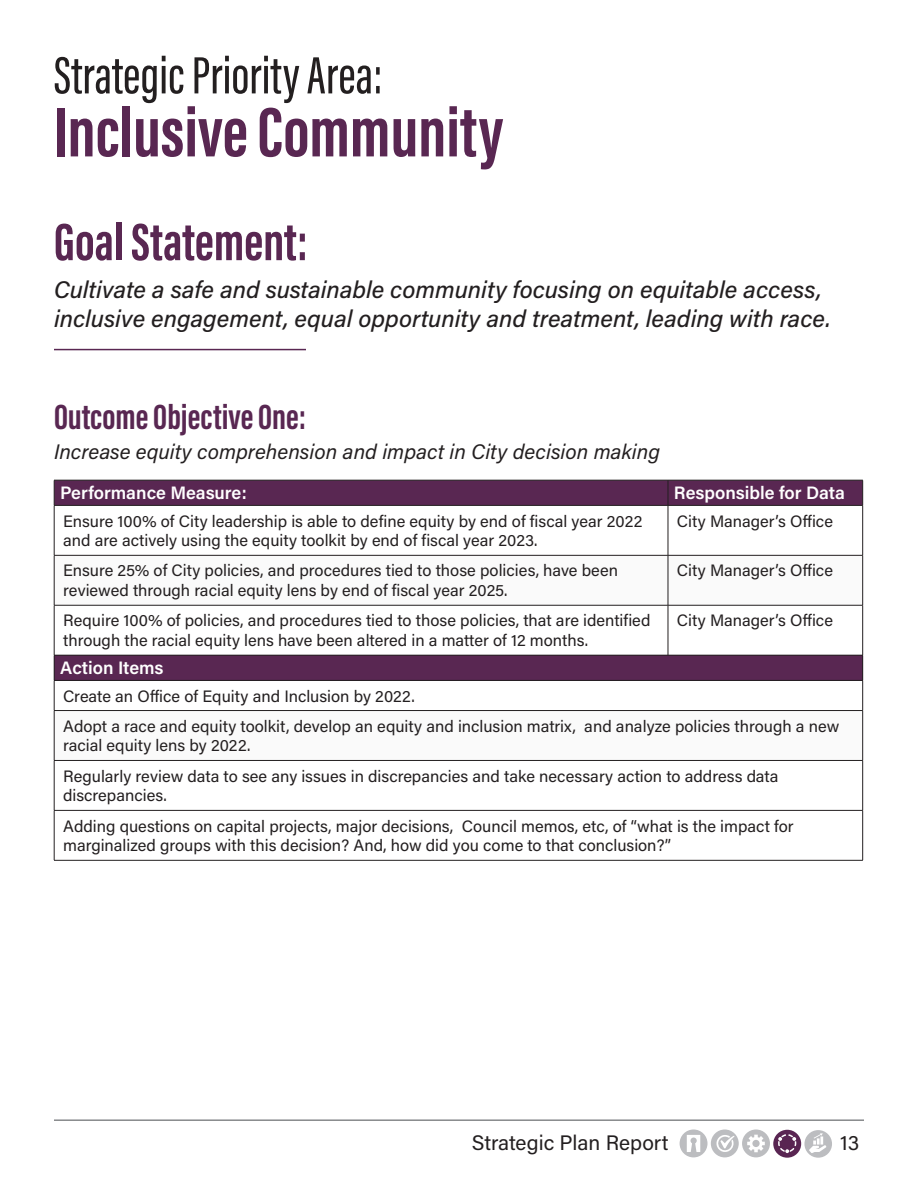
<style>
.page{position:relative;width:918px;height:1188px;background:#fff}
.page>*{position:absolute;margin:0;border:0;box-sizing:border-box;transform-origin:0 0}
.t1{font:700 72px "Acumin Pro Extra Cond";color:#592752}
.t2{font:500 54px "Acumin Pro Extra Cond";color:#231f20}
.t3{font:700 54px "Acumin Pro Extra Cond";color:#592752}
.t4{font:700 36px "Acumin Pro Extra Cond";color:#592752}
.t5{font:italic 500 24px/28.8px "Acumin Pro";color:#231f20}
.t6{font:italic 21px "Acumin Pro";color:#231f20}
.t7{font:21px "Acumin Pro";color:#231f20}
.t8{font:600 18px "Acumin Pro";color:#fff}
.t9{font:16.5px/19.8px "Acumin Pro";color:#231f20}
</style>
<div class="page">
<svg style="left:680px;top:1130px;width:152px;height:28px"></svg>
<hr style="left:54px;top:1120px;width:810px;height:1px;background:#808285">
<svg style="left:55px;top:556px;width:807px;height:204px"></svg>
<div style="left:54px;top:655px;width:809px;height:25px;background:#592752"></div>
<div style="left:54px;top:480px;width:809px;height:25px;background:#592752"></div>
<hr style="left:54px;top:505px;width:614px;height:1px;background:#231f20">
<hr style="left:54px;top:506px;width:1px;height:49px;background:#231f20">
<hr style="left:668px;top:505px;width:195px;height:1px;background:#231f20">
<hr style="left:668px;top:506px;width:1px;height:49px;background:#231f20">
<hr style="left:862px;top:506px;width:1px;height:49px;background:#231f20">
<hr style="left:54px;top:555px;width:614px;height:1px;background:#231f20">
<hr style="left:54px;top:556px;width:1px;height:49px;background:#231f20">
<hr style="left:668px;top:555px;width:195px;height:1px;background:#231f20">
<hr style="left:668px;top:556px;width:1px;height:49px;background:#231f20">
<hr style="left:862px;top:556px;width:1px;height:49px;background:#231f20">
<hr style="left:54px;top:605px;width:614px;height:1px;background:#231f20">
<hr style="left:54px;top:605px;width:1px;height:50px;background:#231f20">
<hr style="left:668px;top:605px;width:195px;height:1px;background:#231f20">
<hr style="left:668px;top:605px;width:1px;height:50px;background:#231f20">
<hr style="left:862px;top:605px;width:1px;height:50px;background:#231f20">
<hr style="left:54px;top:710px;width:614px;height:1px;background:#231f20">
<hr style="left:54px;top:711px;width:1px;height:49px;background:#231f20">
<hr style="left:668px;top:710px;width:195px;height:1px;background:#231f20">
<hr style="left:862px;top:711px;width:1px;height:49px;background:#231f20">
<hr style="left:54px;top:760px;width:614px;height:1px;background:#231f20">
<hr style="left:54px;top:761px;width:1px;height:49px;background:#231f20">
<hr style="left:668px;top:760px;width:195px;height:1px;background:#231f20">
<hr style="left:862px;top:761px;width:1px;height:49px;background:#231f20">
<hr style="left:54px;top:810px;width:614px;height:1px;background:#231f20">
<hr style="left:54px;top:811px;width:1px;height:49px;background:#231f20">
<hr style="left:668px;top:810px;width:195px;height:1px;background:#231f20">
<hr style="left:862px;top:811px;width:1px;height:49px;background:#231f20">
<hr style="left:54px;top:860px;width:614px;height:1px;background:#231f20">
<hr style="left:668px;top:860px;width:195px;height:1px;background:#231f20">
<hr style="left:54px;top:655px;width:614px;height:1px;background:#231f20">
<svg style="left:54px;top:656px;width:1px;height:54px"></svg>
<hr style="left:54px;top:680px;width:614px;height:1px;background:#231f20">
<hr style="left:668px;top:680px;width:195px;height:1px;background:#231f20">
<hr style="left:668px;top:655px;width:195px;height:1px;background:#231f20">
<svg style="left:862px;top:656px;width:1px;height:54px"></svg>
<hr style="left:54px;top:349px;width:252px;height:1px;background:#592752">
<p class="t2" style="left:54px;top:43px;width:330px">Strategic Priority Area:</p>
<p class="t1" style="left:54px;top:88px;width:451px">Inclusive Community</p>
<p class="t3" style="left:54px;top:209px;width:255px">Goal Statement:</p>
<p class="t5" style="left:54px;top:275px;width:778px">Cultivate a safe and sustainable community focusing on equitable access, inclusive engagement, equal opportunity and treatment, leading with race.</p>
<p class="t4" style="left:54px;top:395px;width:254px">Outcome Objective One:</p>
<p class="t6" style="left:54px;top:437px;width:608px">Increase equity comprehension and impact in City decision making</p>
<p class="t8" style="left:60px;top:481px;width:188px">Performance Measure:</p>
<p class="t8" style="left:674px;top:481px;width:172px">Responsible for Data</p>
<p class="t9" style="left:63px;top:510px;width:581px">Ensure 100% of City leadership is able to define equity by end of fiscal year 2022 and are actively using the equity toolkit by end of fiscal year 2023.</p>
<p class="t9" style="left:677px;top:510px;width:158px">City Manager’s Office</p>
<p class="t9" style="left:63px;top:560px;width:556px">Ensure 25% of City policies, and procedures tied to those policies, have been</p>
<p class="t9" style="left:63px;top:580px;width:446px">reviewed through racial equity lens by end of fiscal year 2025.</p>
<p class="t9" style="left:677px;top:560px;width:158px">City Manager’s Office</p>
<p class="t9" style="left:63px;top:610px;width:589px">Require 100% of policies, and procedures tied to those policies, that are identified through the racial equity lens have been altered in a matter of 12 months.</p>
<p class="t9" style="left:677px;top:610px;width:158px">City Manager’s Office</p>
<p class="t8" style="left:60px;top:656px;width:105px">Action Items</p>
<p class="t9" style="left:63px;top:685px;width:353px">Create an Office of Equity and Inclusion by 2022.</p>
<p class="t9" style="left:63px;top:715px;width:778px">Adopt a race and equity toolkit, develop an equity and inclusion matrix, and analyze policies through a new racial equity lens by 2022.</p>
<p class="t9" style="left:63px;top:765px;width:717px">Regularly review data to see any issues in discrepancies and take necessary action to address data</p>
<p class="t9" style="left:63px;top:785px;width:105px">discrepancies.</p>
<p class="t9" style="left:63px;top:815px;width:732px">Adding questions on capital projects, major decisions, Council memos, etc, of “what is the impact for</p>
<p class="t9" style="left:63px;top:835px;width:610px">marginalized groups with this decision? And, how did you come to that conclusion?”</p>
<p class="t7" style="left:472px;top:1128px;width:198px">Strategic Plan Report</p>
<p class="t7" style="left:840px;top:1128px;width:21px">13</p>
</div>
